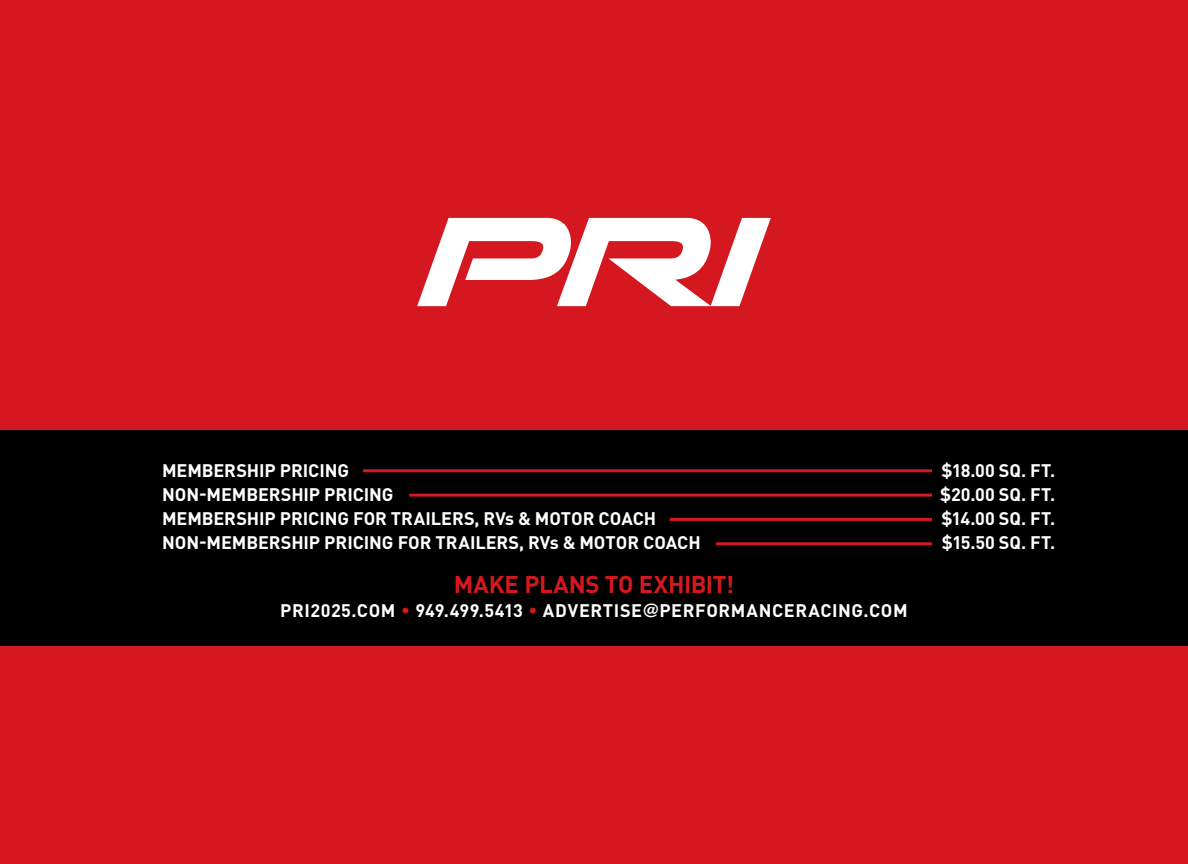
<style>
.page{position:relative;width:1188px;height:864px;background:#d5181f}
.page>*{position:absolute;margin:0;border:0;box-sizing:border-box;transform-origin:0 0}
.t1{font:700 24px "DINOT";letter-spacing:-.005em;color:#d5181f}
.t2{font:700 18px/24px "DINOT";color:#fff;text-align:justify}
.t3{font:700 18px "DINOT";letter-spacing:.03em;color:#fff}
.s1{color:#d5181f}
.s2{font-family:"Helvetica"}
</style>
<div class="page">
<svg style="left:417px;top:218px;width:354px;height:88px"></svg>
<div style="left:0;top:430px;width:1188px;height:216px;background:#000"></div>
<hr style="left:363px;top:469px;width:569px;height:3px;background:#d5181f">
<hr style="left:409px;top:494px;width:523px;height:3px;background:#d5181f">
<hr style="left:670px;top:518px;width:262px;height:3px;background:#d5181f">
<hr style="left:716px;top:542px;width:216px;height:3px;background:#d5181f">
<p class="t2" style="left:162px;top:457px;width:540px;text-align:left">MEMBERSHIP PRICING<br>NON-MEMBERSHIP PRICING<br>MEMBERSHIP PRICING FOR TRAILERS, RVs &amp; MOTOR COACH NON-MEMBERSHIP PRICING FOR TRAILERS, RVs &amp; MOTOR COACH</p>
<h1 class="t1" style="left:454px;top:566px;width:282px">MAKE PLANS TO EXHIBIT!</h1>
<p class="t3" style="left:280px;top:597px;width:629px">PRI2025.COM <span class="s1">•</span> 949.499.5413 <span class="s1">•</span> ADVERTISE<span class="s2">@</span>PERFORMANCERACING.COM</p>
<p class="t2" style="left:940px;top:457px;width:116px">$18.00 SQ. FT. $20.00 SQ. FT. $14.00 SQ. FT. $15.50 SQ. FT.</p>
</div>
